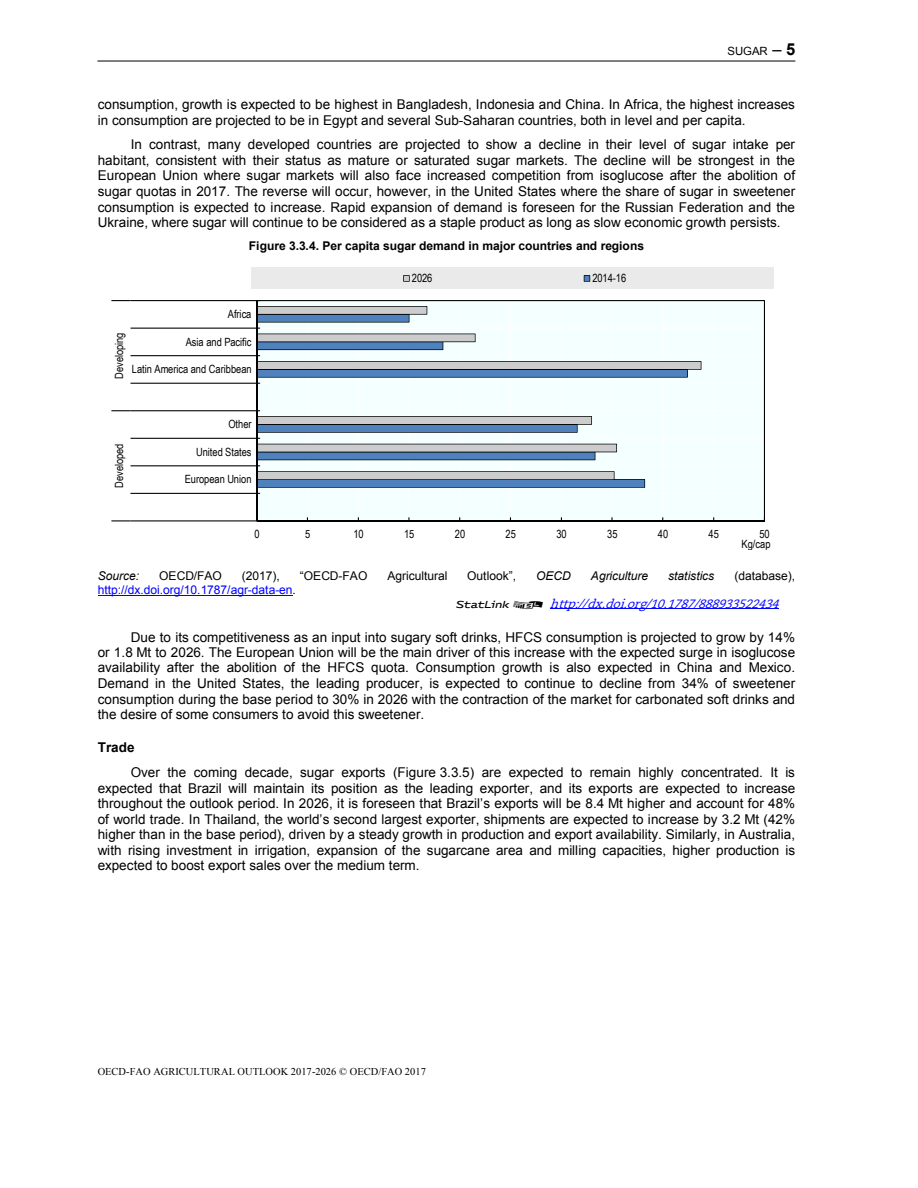
<style>
.page{position:relative;width:918px;height:1188px;background:#fff}
.page>*{position:absolute;margin:0;border:0;box-sizing:border-box;transform-origin:0 0}
.t1{font:13.5px/15.5px "Arial";letter-spacing:.005em;color:#000;text-align:justify}
.t2{font:700 13.5px "Arial";color:#000}
.t3{font:700 12px "Arial";color:#000}
.t4{font:12px "Arial";letter-spacing:-.005em;color:#000}
.t5{font:italic 12px "Caecilia";color:#00f}
.t6{font:12px "Arial";letter-spacing:-.005em;color:#00f}
.t7{font:italic 12px "Arial";letter-spacing:-.005em;color:#000}
.t8{font:11.4px "Arial Narrow";letter-spacing:-.005em;color:#000}
.t9{font:11.4px "Arial";color:#000}
.t10{font:10.5px "Times New Roman";color:#000}
.s1{font-size:16.5px}
.s2{font-weight:700;font-size:16.5px}
.s3{color:#000}
.s4{font-family:"Stat Link";font-style:normal;color:#000}
</style>
<div class="page">
<hr style="left:98px;top:61px;width:697px;height:1px;background:#000">
<hr style="left:98px;top:595px;width:195px;height:1px;background:#00f">
<hr style="left:550px;top:608px;width:228px;height:1px;background:#00f">
<div style="left:257px;top:300px;width:508px;height:220px;background:#f4ffff"></div>
<hr style="left:257px;top:520px;width:507px;height:1px;background:#000">
<hr style="left:256px;top:301px;width:1px;height:220px;background:#000">
<hr style="left:131px;top:520px;width:126px;height:1px;background:#000">
<hr style="left:131px;top:493px;width:126px;height:1px;background:#000">
<hr style="left:131px;top:465px;width:126px;height:1px;background:#000">
<hr style="left:131px;top:438px;width:126px;height:1px;background:#000">
<svg style="left:257px;top:410px;width:388px;height:84px"></svg>
<hr style="left:131px;top:410px;width:126px;height:1px;background:#000">
<hr style="left:131px;top:383px;width:126px;height:1px;background:#000">
<hr style="left:131px;top:355px;width:126px;height:1px;background:#000">
<hr style="left:131px;top:328px;width:126px;height:1px;background:#000">
<svg style="left:257px;top:300px;width:444px;height:84px"></svg>
<hr style="left:131px;top:300px;width:126px;height:1px;background:#000">
<svg style="left:111px;top:520px;width:20px;height:1px"></svg>
<svg style="left:111px;top:410px;width:20px;height:1px"></svg>
<svg style="left:111px;top:300px;width:20px;height:1px"></svg>
<div style="left:251px;top:267px;width:523px;height:22px;background:#eaeaea"></div>
<svg style="left:403px;top:275px;width:7px;height:7px"></svg>
<svg style="left:584px;top:275px;width:6px;height:7px"></svg>
<p class="t9" style="left:728px;top:45px;width:69px">SUGAR <span class="s1">–</span> <span class="s2">5</span></p>
<p class="t1" style="left:98px;top:97px;width:699px">consumption, growth is expected to be highest in Bangladesh, Indonesia and China. In Africa, the highest increases in consumption are projected to be in Egypt and several Sub-Saharan countries, both in level and per capita.</p>
<p class="t1" style="left:98px;top:137px;width:699px;text-indent:33px">In contrast, many developed countries are projected to show a decline in their level of sugar intake per habitant, consistent with their status as mature or saturated sugar markets. The decline will be strongest in the European Union where sugar markets will also face increased competition from isoglucose after the abolition of sugar quotas in 2017. The reverse will occur, however, in the United States where the share of sugar in sweetener consumption is expected to increase. Rapid expansion of demand is foreseen for the Russian Federation and the Ukraine, where sugar will continue to be considered as a staple product as long as slow economic growth persists.</p>
<p class="t3" style="left:249px;top:239px;width:397px">Figure 3.3.4. Per capita sugar demand in major countries and regions</p>
<p class="t8" style="left:228px;top:307px;width:25px">Africa</p>
<p class="t8" style="left:112px;top:379px;width:48px;rotate:-90deg">Developing</p>
<p class="t8" style="left:186px;top:335px;width:67px">Asia and Pacific</p>
<p class="t8" style="left:132px;top:362px;width:121px">Latin America and Caribbean</p>
<p class="t8" style="left:112px;top:488px;width:46px;rotate:-90deg">Developed</p>
<p class="t8" style="left:228px;top:418px;width:25px">Other</p>
<p class="t8" style="left:196px;top:445px;width:57px">United States</p>
<p class="t8" style="left:185px;top:473px;width:68px">European Union</p>
<p class="t8" style="left:412px;top:271px;width:22px">2026</p>
<p class="t8" style="left:592px;top:271px;width:35px">2014-16</p>
<p class="t8" style="left:254px;top:528px;width:7px">0</p>
<p class="t8" style="left:305px;top:528px;width:7px">5</p>
<p class="t8" style="left:353px;top:528px;width:12px">10</p>
<p class="t8" style="left:404px;top:528px;width:12px">15</p>
<p class="t8" style="left:455px;top:528px;width:12px">20</p>
<p class="t8" style="left:506px;top:528px;width:12px">25</p>
<p class="t8" style="left:556px;top:528px;width:12px">30</p>
<p class="t8" style="left:607px;top:528px;width:12px">35</p>
<p class="t8" style="left:658px;top:528px;width:12px">40</p>
<p class="t8" style="left:709px;top:528px;width:12px">45</p>
<p class="t8" style="left:759px;top:528px;width:12px">50</p>
<p class="t8" style="left:742px;top:538px;width:30px">Kg/cap</p>
<p class="t7" style="left:98px;top:569px;width:43px">Source:</p>
<p class="t4" style="left:159px;top:569px;width:64px">OECD/FAO</p>
<p class="t4" style="left:242px;top:569px;width:39px">(2017),</p>
<p class="t4" style="left:300px;top:569px;width:69px">“OECD-FAO</p>
<p class="t4" style="left:387px;top:569px;width:62px">Agricultural</p>
<p class="t4" style="left:467px;top:569px;width:50px">Outlook”,</p>
<p class="t7" style="left:536px;top:569px;width:36px">OECD</p>
<p class="t7" style="left:591px;top:569px;width:59px">Agriculture</p>
<p class="t7" style="left:668px;top:569px;width:48px">statistics</p>
<p class="t4" style="left:734px;top:569px;width:62px">(database),</p>
<p class="t6" style="left:98px;top:583px;width:200px">http://dx.doi.org/10.1787/agr-data-en<span class="s3">.</span></p>
<p class="t5" style="left:455px;top:598px;width:329px"><span class="s4">1 2</span> http://dx.doi.org/10.1787/888933522434</p>
<p class="t1" style="left:98px;top:629px;width:699px;text-indent:33px">Due to its competitiveness as an input into sugary soft drinks, HFCS consumption is projected to grow by 14% or 1.8 Mt to 2026. The European Union will be the main driver of this increase with the expected surge in isoglucose availability after the abolition of the HFCS quota. Consumption growth is also expected in China and Mexico.<br>Demand in the United States, the leading producer, is expected to continue to decline from 34% of sweetener consumption during the base period to 30% in 2026 with the contraction of the market for carbonated soft drinks and the desire of some consumers to avoid this sweetener.</p>
<p class="t2" style="left:98px;top:740px;width:38px">Trade</p>
<p class="t1" style="left:98px;top:765px;width:699px;text-indent:33px">Over the coming decade, sugar exports (Figure 3.3.5) are expected to remain highly concentrated. It is expected that Brazil will maintain its position as the leading exporter, and its exports are expected to increase throughout the outlook period. In 2026, it is foreseen that Brazil’s exports will be 8.4 Mt higher and account for 48% of world trade. In Thailand, the world’s second largest exporter, shipments are expected to increase by 3.2 Mt (42% higher than in the base period), driven by a steady growth in production and export availability. Similarly, in Australia, with rising investment in irrigation, expansion of the sugarcane area and milling capacities, higher production is expected to boost export sales over the medium term.</p>
<p class="t10" style="left:98px;top:1065px;width:330px">OECD-FAO AGRICULTURAL OUTLOOK 2017-2026 © OECD/FAO 2017</p>
</div>
